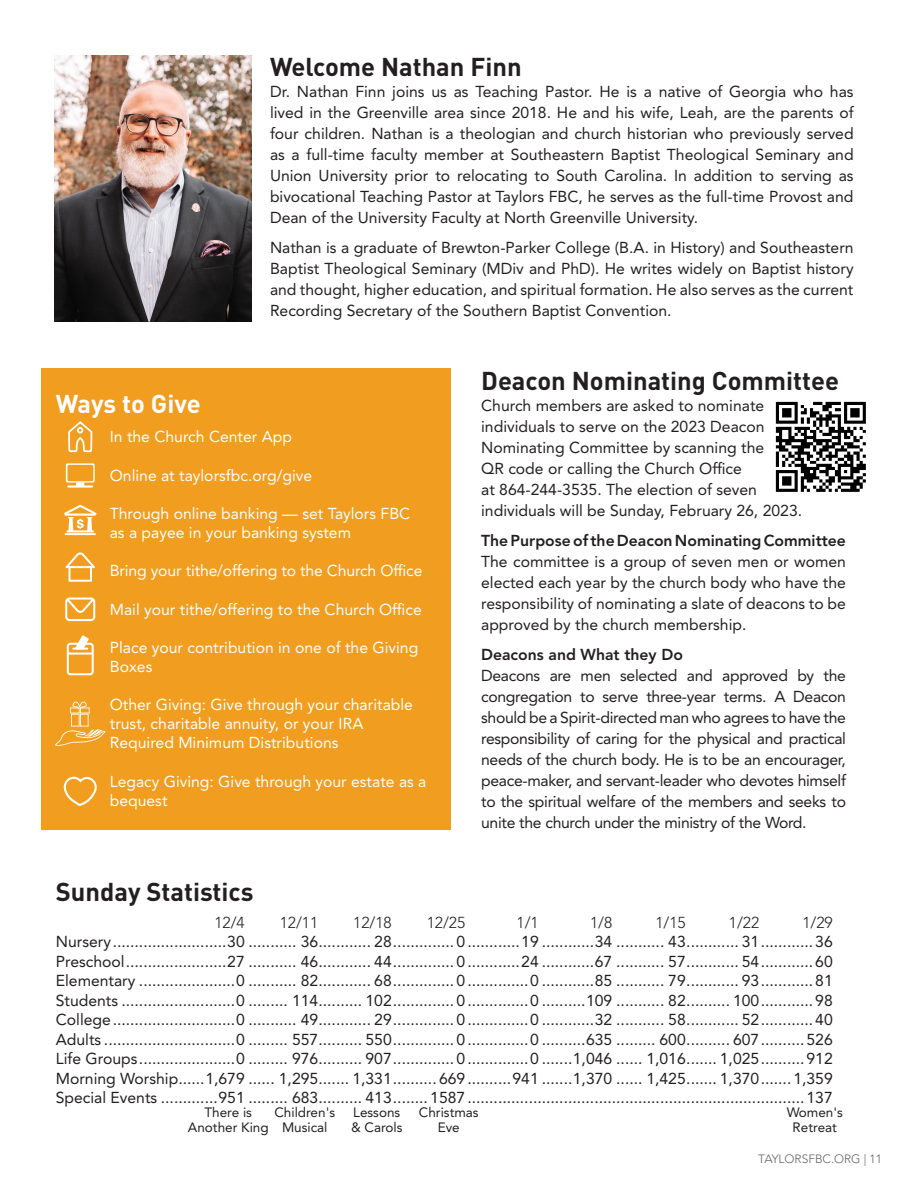
<style>
.page{position:relative;width:918px;height:1188px;background:#fff}
.page>*{position:absolute;margin:0;border:0;box-sizing:border-box;transform-origin:0 0}
.Subhead{font:700 25.5px "DIN";color:#231f20}
.Subhead-2{font:700 25.5px "DIN";color:#fff}
.body{font:15.75px/21px "Avenir LT Std";color:#231f20;text-align:justify}
.body-2{font:15.75px/18.9px "Avenir LT Std";color:#fff}
.body-3{font:800 15.75px "Avenir LT Std";color:#231f20}
.body-4{font:300 15.75px "Avenir LT Std";color:#231f20}
.body-5{font:13.5px "Avenir LT Std";color:#231f20}
.t1{font:300 12px "Avenir LT Std";color:#231f20}
</style>
<div class="page">
<div style="left:41px;top:368px;width:410px;height:462px;background:#f19d1f"></div>
<svg style="left:66px;top:552px;width:29px;height:30px"></svg>
<svg style="left:65px;top:598px;width:30px;height:23px"></svg>
<div style="left:76px;top:482px;width:8px;height:5px;background:#fff"></div>
<hr style="left:67px;top:486px;width:26px;height:2px;background:#fff">
<svg style="left:66px;top:463px;width:29px;height:20px"></svg>
<svg style="left:63px;top:776px;width:34px;height:30px"></svg>
<svg style="left:64px;top:505px;width:33px;height:30px"></svg>
<svg style="left:68px;top:421px;width:25px;height:32px"></svg>
<div style="left:67px;top:643px;width:27px;height:32px;border:2px solid #fff;border-radius:3px"></div>
<hr style="left:68px;top:653px;width:25px;height:2px;background:#fff">
<svg style="left:73px;top:635px;width:16px;height:15px"></svg>
<svg style="left:55px;top:702px;width:51px;height:44px"></svg>
<img style="left:55px;top:55px;width:197px;height:267px">
<img style="left:775px;top:401px;width:91px;height:91px">
<p class="Subhead" style="left:270px;top:50px;width:253px">Welcome Nathan Finn</p>
<p class="body" style="left:270px;top:81px;width:585px">Dr. Nathan Finn joins us as Teaching Pastor. He is a native of Georgia who has lived in the Greenville area since 2018. He and his wife, Leah, are the parents of four children. Nathan is a theologian and church historian who previously served as a full-time faculty member at Southeastern Baptist Theological Seminary and Union University prior to relocating to South Carolina. In addition to serving as bivocational Teaching Pastor at Taylors FBC, he serves as the full-time Provost and Dean of the University Faculty at North Greenville University.</p>
<p class="body" style="left:270px;top:237px;width:585px">Nathan is a graduate of Brewton-Parker College (B.A. in History) and Southeastern Baptist Theological Seminary (MDiv and PhD). He writes widely on Baptist history and thought, higher education, and spiritual formation. He also serves as the current Recording Secretary of the Southern Baptist Convention.</p>
<p class="Subhead-2" style="left:56px;top:387px;width:146px">Ways to Give</p>
<p class="body-2" style="left:110px;top:427px;width:184px">In the Church Center App</p>
<p class="body-2" style="left:110px;top:466px;width:204px">Online at taylorsfbc.org/give</p>
<p class="body-2" style="left:110px;top:504px;width:302px">Through online banking — set Taylors FBC as a payee in your banking system</p>
<p class="body-2" style="left:110px;top:562px;width:314px">Bring your tithe/offering to the Church Office</p>
<p class="body-2" style="left:110px;top:600px;width:313px">Mail your tithe/offering to the Church Office</p>
<p class="body-2" style="left:110px;top:638px;width:310px">Place your contribution in one of the Giving<br>Boxes</p>
<p class="body-2" style="left:110px;top:696px;width:305px">Other Giving: Give through your charitable trust, charitable annuity, or your IRA<br>Required Minimum Distributions</p>
<p class="body-2" style="left:110px;top:772px;width:318px">Legacy Giving: Give through your estate as a bequest</p>
<p class="Subhead" style="left:481px;top:364px;width:359px">Deacon Nominating Committee</p>
<p class="body" style="left:481px;top:395px;width:322px;text-align:left">Church members are asked to nominate individuals to serve on the 2023 Deacon Nominating Committee by scanning the<br>QR code or calling the Church Office<br>at 864-244-3535. The election of seven individuals will be Sunday, February 26, 2023.</p>
<p class="body-3" style="left:481px;top:531px;width:366px">The Purpose of the Deacon Nominating Committee</p>
<p class="body" style="left:481px;top:551px;width:366px">The committee is a group of seven men or women elected each year by the church body who have the responsibility of nominating a slate of deacons to be approved by the church membership.</p>
<p class="body-3" style="left:481px;top:645px;width:203px">Deacons and What they Do</p>
<p class="body" style="left:481px;top:665px;width:366px">Deacons are men selected and approved by the congregation to serve three-year terms. A Deacon should be a Spirit-directed man who agrees to have the responsibility of caring for the physical and practical needs of the church body. He is to be an encourager, peace-maker, and servant-leader who devotes himself to the spiritual welfare of the members and seeks to unite the church under the ministry of the Word.</p>
<p class="Subhead" style="left:56px;top:875px;width:199px">Sunday Statistics</p>
<p class="body-4" style="left:214px;top:913px;width:32px">12/4</p>
<p class="body-4" style="left:280px;top:913px;width:40px">12/11</p>
<p class="body-4" style="left:353px;top:913px;width:40px">12/18</p>
<p class="body-4" style="left:427px;top:913px;width:40px">12/25</p>
<p class="body-4" style="left:517px;top:913px;width:24px">1/1</p>
<p class="body-4" style="left:590px;top:913px;width:24px">1/8</p>
<p class="body-4" style="left:655px;top:913px;width:32px">1/15</p>
<p class="body-4" style="left:729px;top:913px;width:32px">1/22</p>
<p class="body-4" style="left:802px;top:913px;width:32px">1/29</p>
<p class="body" style="left:56px;top:931px;width:779px">Nursery..........................30 ........... 36............ 28.............. 0............19 ............34 ........... 43............ 31............36</p>
<p class="body" style="left:56px;top:951px;width:779px">Preschool.......................27 ........... 46............ 44.............. 0............24 ............67 ........... 57............ 54............60</p>
<p class="body" style="left:56px;top:970px;width:779px">Elementary ......................0 ........... 82............ 68.............. 0..............0 ............85 ........... 79............ 93............81</p>
<p class="body" style="left:56px;top:990px;width:779px">Students ..........................0 ......... 114.......... 102.............. 0..............0 ..........109 ........... 82.......... 100............98</p>
<p class="body" style="left:56px;top:1009px;width:779px">College............................0 ........... 49............ 29.............. 0..............0 ............32 ........... 58............ 52............40</p>
<p class="body" style="left:56px;top:1029px;width:779px">Adults ..............................0 ......... 557.......... 550.............. 0..............0 ..........635 ......... 600.......... 607..........526</p>
<p class="body" style="left:56px;top:1048px;width:779px">Life Groups......................0 ......... 976.......... 907.............. 0..............0 .......1,046 ...... 1,016....... 1,025..........912</p>
<p class="body" style="left:56px;top:1068px;width:779px">Morning Worship......1,679 ...... 1,295....... 1,331.......... 669..........941 .......1,370 ...... 1,425....... 1,370.......1,359</p>
<p class="body" style="left:56px;top:1087px;width:779px">Special Events .............951 ......... 683.......... 413........ 1587.............................................................................137</p>
<p class="body-5" style="left:205px;top:1104px;width:49px">There is</p>
<p class="body-5" style="left:274px;top:1104px;width:62px">Children's</p>
<p class="body-5" style="left:353px;top:1104px;width:49px">Lessons</p>
<p class="body-5" style="left:419px;top:1104px;width:61px">Christmas</p>
<p class="body-5" style="left:787px;top:1104px;width:58px">Women's</p>
<p class="body-5" style="left:188px;top:1119px;width:141px">Another King Musical</p>
<p class="body-5" style="left:351px;top:1119px;width:53px">&amp; Carols</p>
<p class="body-5" style="left:438px;top:1119px;width:24px">Eve</p>
<p class="body-5" style="left:793px;top:1119px;width:46px">Retreat</p>
<p class="t1" style="left:758px;top:1151px;width:125px">TAYLORSFBC.ORG | 11</p>
</div>
